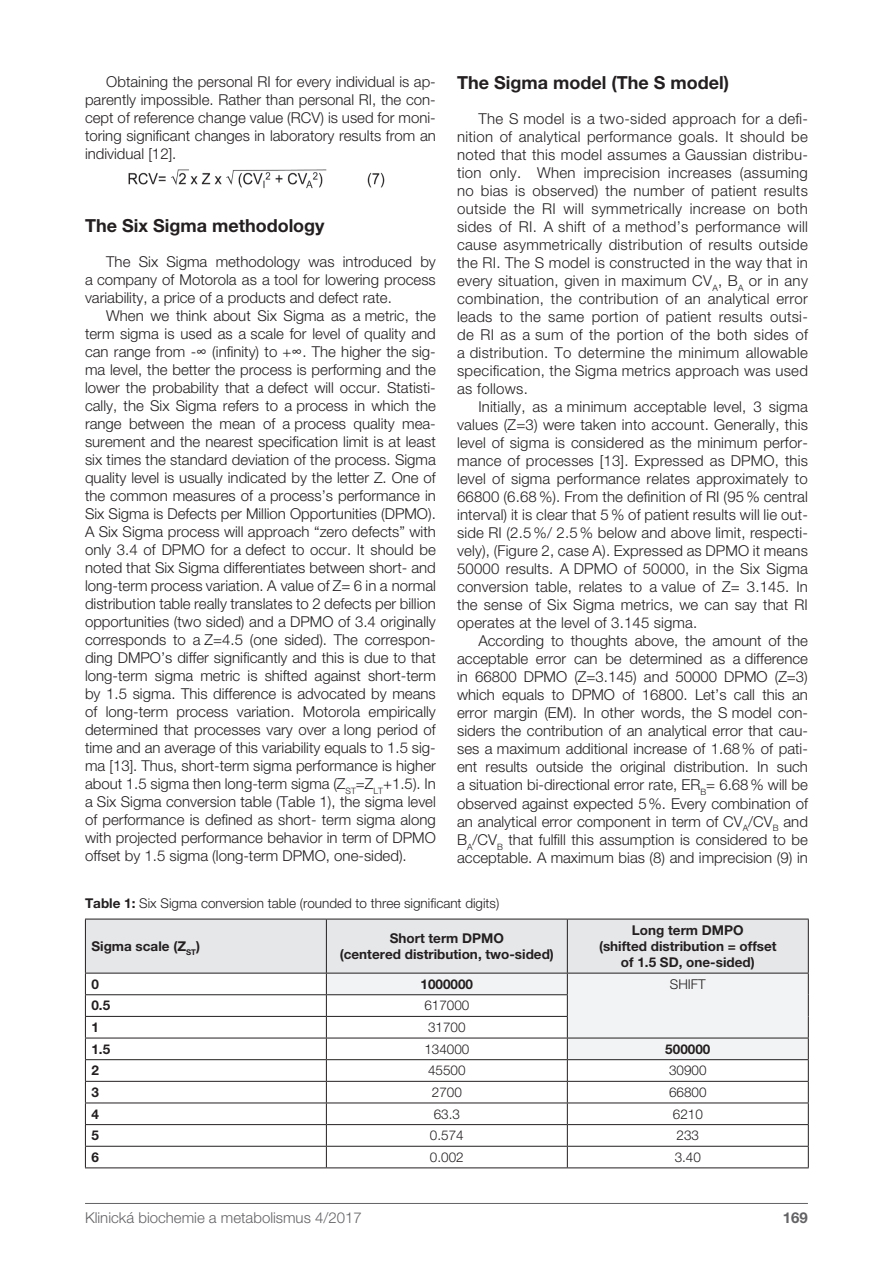
<style>
.page{position:relative;width:893px;height:1263px;background:#fff}
.page>*{position:absolute;margin:0;border:0;box-sizing:border-box;transform-origin:0 0}
.t1{font:700 18px "Helvetica Neue CE";color:#231f20}
.t2{font:300 15px/18px "Helvetica Neue CE";color:#231f20;text-align:justify}
.t3{font:300 15px "Helvetica Neue CE";color:#636366}
.t4{font:700 15px "Helvetica Neue CE";color:#636366}
.t5{font:700 13.5px/16.2px "Helvetica Neue CE";color:#231f20;text-align:center}
.t6{font:300 13.5px "Helvetica Neue CE";color:#231f20}
.s1{font-family:"Arial";font-weight:400}
.s2{font-weight:700}
</style>
<div class="page">
<hr style="left:85px;top:1203px;width:723px;height:1px;background:#636366">
<img style="left:128px;top:169px;width:257px;height:20px">
<svg style="left:85px;top:919px;width:724px;height:248px"></svg>
<hr style="left:85px;top:1167px;width:241px;height:1px;background:#231f20">
<hr style="left:326px;top:1167px;width:241px;height:1px;background:#231f20">
<hr style="left:567px;top:1167px;width:242px;height:1px;background:#231f20">
<p class="t2" style="left:85px;top:73px;width:352px;text-indent:21px">Obtaining the personal RI for every individual is ap&shy;parently impossible. Rather than personal RI, the con&shy;cept of reference change value (RCV) is used for moni&shy;toring significant changes in laboratory results from an individual [12].</p>
<p class="t1" style="left:457px;top:73px;width:273px">The Sigma model (The S model)</p>
<p class="t2" style="left:457px;top:110px;width:352px;text-indent:21px">The S model is a two-sided approach for a defi&shy;nition of analytical performance goals. It should be noted that this model assumes a Gaussian distribu&shy;tion only. When imprecision increases (assuming no bias is observed) the number of patient results outside the RI will symmetrically increase on both sides of RI. A shift of a method’s performance will cause asymmetrically distribution of results outside the RI. The S model is constructed in the way that in every situation, given in maximum CV<sub>A</sub>, B<sub>A</sub> or in any combination, the contribution of an analytical error leads to the same portion of patient results outsi&shy;de RI as a sum of the portion of the both sides of a distribution. To determine the minimum allowable specification, the Sigma metrics approach was used as follows.</p>
<p class="t2" style="left:457px;top:398px;width:352px;text-indent:21px">Initially, as a minimum acceptable level, 3 sigma values (Z=3) were taken into account. Generally, this level of sigma is considered as the minimum perfor&shy;mance of processes [13]. Expressed as DPMO, this level of sigma performance relates approximately to 66800 (6.68%). From the definition of RI (95% central interval) it is clear that 5% of patient results will lie out&shy;side RI (2.5%/ 2.5% below and above limit, respecti&shy;vely), (Figure 2, case A). Expressed as DPMO it means 50000 results. A DPMO of 50000, in the Six Sigma conversion table, relates to a value of Z= 3.145. In the sense of Six Sigma metrics, we can say that RI operates at the level of 3.145 sigma.</p>
<p class="t2" style="left:457px;top:632px;width:352px;text-indent:21px">According to thoughts above, the amount of the acceptable error can be determined as a difference in 66800 DPMO (Z=3.145) and 50000 DPMO (Z=3) which equals to DPMO of 16800. Let’s call this an error margin (EM). In other words, the S model con&shy;siders the contribution of an analytical error that cau&shy;ses a maximum additional increase of 1.68% of pati&shy;ent results outside the original distribution. In such a situation bi-directional error rate, ER<sub>B</sub>= 6.68% will be observed against expected 5%. Every combination of an analytical error component in term of CV<sub>A</sub>/CV<sub>B</sub> and B<sub>A</sub>/CV<sub>B</sub> that fulfill this assumption is considered to be acceptable. A maximum bias (8) and imprecision (9) in</p>
<p class="t1" style="left:85px;top:216px;width:241px">The Six Sigma methodology</p>
<p class="t2" style="left:85px;top:253px;width:352px;text-indent:21px">The Six Sigma methodology was introduced by a company of Motorola as a tool for lowering process variability, a price of a products and defect rate.</p>
<p class="t2" style="left:85px;top:307px;width:352px;text-indent:21px">When we think about Six Sigma as a metric, the term sigma is used as a scale for level of quality and can range from -<span class="s1">∞</span> (infinity) to +<span class="s1">∞</span>. The higher the sig&shy;ma level, the better the process is performing and the lower the probability that a defect will occur. Statisti&shy;cally, the Six Sigma refers to a process in which the range between the mean of a process quality mea&shy;surement and the nearest specification limit is at least six times the standard deviation of the process. Sigma quality level is usually indicated by the letter Z. One of the common measures of a process’s performance in Six Sigma is Defects per Million Opportunities (DPMO).<br>A Six Sigma process will approach “zero defects” with only 3.4 of DPMO for a defect to occur. It should be noted that Six Sigma differentiates between short- and long-term process variation. A value of Z= 6 in a normal distribution table really translates to 2 defects per billion opportunities (two sided) and a DPMO of 3.4 originally corresponds to a Z=4.5 (one sided). The correspon&shy;ding DMPO’s differ significantly and this is due to that long-term sigma metric is shifted against short-term by 1.5 sigma. This difference is advocated by means of long-term process variation. Motorola empirically determined that processes vary over a long period of time and an average of this variability equals to 1.5 sig&shy;ma [13]. Thus, short-term sigma performance is higher about 1.5 sigma then long-term sigma (Z<sub>ST</sub>=Z<sub>LT</sub>+1.5). In a Six Sigma conversion table (Table 1), the sigma level of performance is defined as short- term sigma along with projected performance behavior in term of DPMO offset by 1.5 sigma (long-term DPMO, one-sided).</p>
<p class="t6" style="left:85px;top:896px;width:416px"><span class="s2">Table 1:</span> Six Sigma conversion table (rounded to three significant digits)</p>
<p class="t5" style="left:91px;top:938px;width:110px">Sigma scale (Z<sub>ST</sub>)</p>
<p class="t5" style="left:340px;top:930px;width:216px">Short term DPMO<br>(centered distribution, two-sided)</p>
<p class="t5" style="left:599px;top:922px;width:179px">Long term DMPO<br>(shifted distribution = offset of 1.5 SD, one-sided)</p>
<p class="t5" style="left:91px;top:976px;width:9px">0</p>
<p class="t5" style="left:421px;top:976px;width:54px">1000000</p>
<p class="t6" style="left:670px;top:976px;width:37px">SHIFT</p>
<p class="t5" style="left:91px;top:997px;width:20px">0.5</p>
<p class="t6" style="left:424px;top:998px;width:47px">617000</p>
<p class="t5" style="left:91px;top:1019px;width:9px">1</p>
<p class="t6" style="left:428px;top:1020px;width:39px">31700</p>
<p class="t5" style="left:91px;top:1041px;width:20px">1.5</p>
<p class="t6" style="left:424px;top:1041px;width:47px">134000</p>
<p class="t5" style="left:665px;top:1041px;width:47px">500000</p>
<p class="t5" style="left:91px;top:1062px;width:9px">2</p>
<p class="t6" style="left:428px;top:1063px;width:39px">45500</p>
<p class="t6" style="left:669px;top:1063px;width:39px">30900</p>
<p class="t5" style="left:91px;top:1084px;width:9px">3</p>
<p class="t6" style="left:432px;top:1084px;width:32px">2700</p>
<p class="t6" style="left:669px;top:1084px;width:39px">66800</p>
<p class="t5" style="left:91px;top:1106px;width:9px">4</p>
<p class="t6" style="left:434px;top:1106px;width:28px">63.3</p>
<p class="t6" style="left:673px;top:1106px;width:32px">6210</p>
<p class="t5" style="left:91px;top:1127px;width:9px">5</p>
<p class="t6" style="left:430px;top:1128px;width:35px">0.574</p>
<p class="t6" style="left:677px;top:1128px;width:24px">233</p>
<p class="t5" style="left:91px;top:1149px;width:9px">6</p>
<p class="t6" style="left:430px;top:1149px;width:35px">0.002</p>
<p class="t6" style="left:675px;top:1149px;width:28px">3.40</p>
<p class="t3" style="left:85px;top:1209px;width:278px">Klinická biochemie a metabolismus 4/2017</p>
<p class="t4" style="left:783px;top:1209px;width:27px">169</p>
</div>
